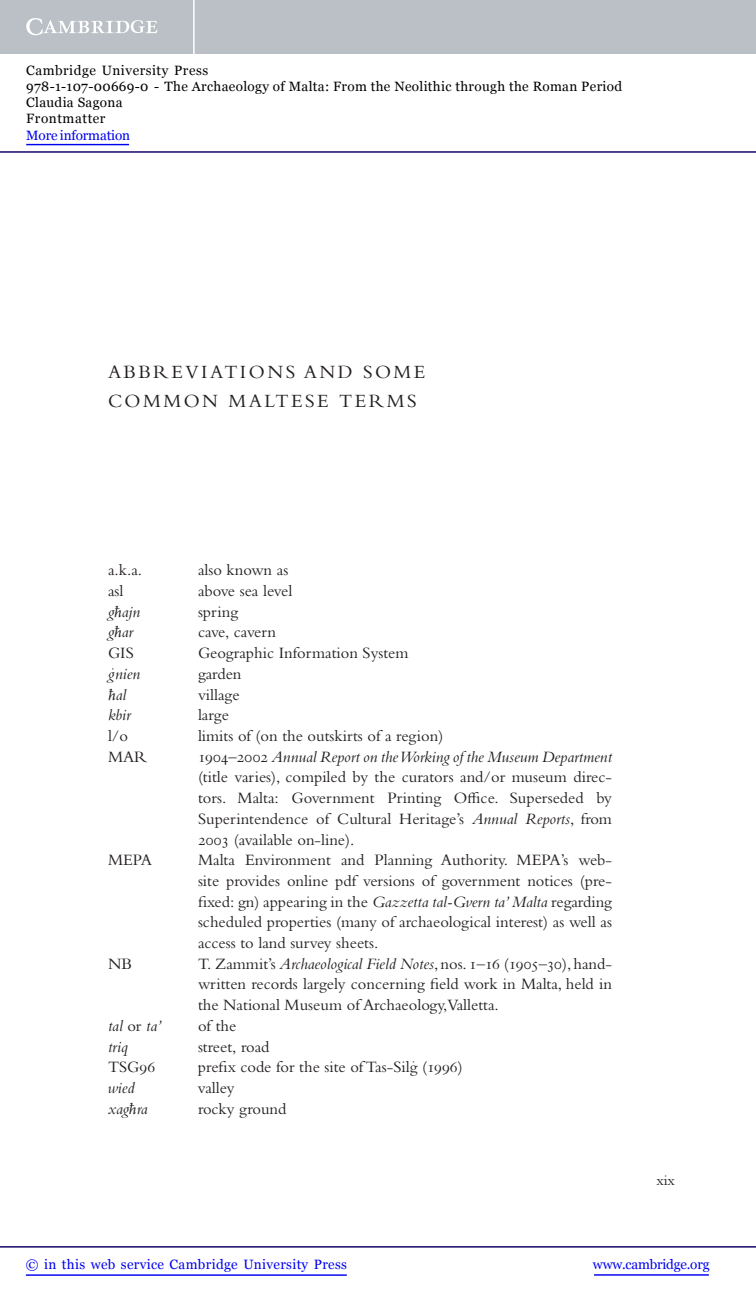
<style>
.page{position:relative;width:756px;height:1298px;background:#fff}
.page>*{position:absolute;margin:0;border:0;box-sizing:border-box;transform-origin:0 0}
.t1{font:19.5px/28.5px "Bembo Std";letter-spacing:.125em;color:#231f20}
.t2{font:16.5px/20.7px "Bembo Std";color:#231f20;text-align:justify}
.t3{font:italic 16.5px "Bembo Std";color:#231f20}
.t4{font:italic 16.5px "SP Atlantis";color:#231f20}
.t5{font:15px "Bembo Std";color:#231f20}
.t6{font:13.5px/16.2px "Georgia";letter-spacing:.025em;color:#000}
.t7{font:13.5px "Georgia";letter-spacing:.025em;color:#0000f1}
.t8{font:13.5px "Georgia";letter-spacing:-.015em;color:#0000f1}
.t9{font:13.5px "Georgia";letter-spacing:-.01em;color:#0000f1}
.s1{font-family:"Arno Pro"}
.s2{font-style:italic}
.s3{font-style:normal}
.s4{font-family:"SP Atlantis"}
</style>
<div class="page">
<div style="left:0;top:0;width:756px;height:54px;background:#bac0c6"></div>
<svg style="left:26px;top:18px;width:132px;height:17px"></svg>
<hr style="left:193px;top:0;width:2px;height:54px;background:#fff">
<hr style="left:0;top:151px;width:756px;height:2px;background:#150666">
<hr style="left:594px;top:1274px;width:115px;height:1px;background:#0000f1">
<hr style="left:0;top:1246px;width:756px;height:1px;background:#150666">
<hr style="left:26px;top:1274px;width:321px;height:1px;background:#0000f1">
<hr style="left:26px;top:144px;width:103px;height:1px;background:#0000f1">
<p class="t6" style="left:26px;top:62px;width:597px">Cambridge University Press<br>978-1-107-00669-0 - The Archaeology of Malta: From the Neolithic through the Roman Period Claudia Sagona<br>Frontmatter</p>
<p class="t9" style="left:26px;top:127px;width:105px">More information</p>
<p class="t1" style="left:108px;top:359px;width:315px">ABBREVIATIONS AND SOME<br>COMMON MALTE SE TERMS</p>
<p class="t2" style="left:108px;top:561px;width:36px">a.k.a.</p>
<p class="t2" style="left:198px;top:561px;width:92px">also known as</p>
<p class="t2" style="left:108px;top:582px;width:17px">asl</p>
<p class="t2" style="left:198px;top:582px;width:96px">above sea level</p>
<p class="t3" style="left:108px;top:605px;width:34px">g<span class="s1">ħ</span>ajn</p>
<p class="t2" style="left:198px;top:602px;width:42px">spring</p>
<p class="t3" style="left:108px;top:626px;width:27px">g<span class="s1">ħ</span>ar</p>
<p class="t2" style="left:198px;top:623px;width:80px">cave, cavern</p>
<p class="t2" style="left:108px;top:644px;width:27px">GIS</p>
<p class="t2" style="left:198px;top:644px;width:212px">Geographic Information System</p>
<p class="t3" style="left:108px;top:667px;width:34px">g nien</p>
<p class="t4" style="left:117px;top:667px;width:6px">?</p>
<p class="t2" style="left:198px;top:665px;width:45px">garden</p>
<p class="t3" style="left:108px;top:688px;width:20px"><span class="s1">ħ</span>al</p>
<p class="t2" style="left:198px;top:685px;width:43px">village</p>
<p class="t3" style="left:108px;top:709px;width:24px">kbir</p>
<p class="t2" style="left:198px;top:706px;width:32px">large</p>
<p class="t2" style="left:108px;top:727px;width:22px">l/o</p>
<p class="t2" style="left:198px;top:727px;width:247px">limits of (on the outskirts of a region)</p>
<p class="t2" style="left:108px;top:747px;width:36px">MAR</p>
<p class="t2" style="left:198px;top:747px;width:416px">1904–2002 <span class="s2">Annual Report on the Working of the Museum Department </span>(title varies), compiled by the curators and/or museum direc&shy;tors. Malta: Government Printing Office. Superseded by Superintendence of Cultural Heritage’s <span class="s2">Annual Reports</span> , from 2003 (available on-line).</p>
<p class="t2" style="left:108px;top:851px;width:46px">ME PA</p>
<p class="t2" style="left:198px;top:851px;width:416px">Malta Environment and Planning Authority. MEPA’s web&shy;site provides online pdf versions of government notices (pre&shy;fixed: gn) appearing in the <span class="s2">Gazzetta tal-Gvern ta’ Malta</span> regarding scheduled properties (many of archaeological interest) as well as access to land survey sheets.</p>
<p class="t2" style="left:108px;top:954px;width:23px">NB</p>
<p class="t2" style="left:198px;top:954px;width:415px">T. Zammit’s <span class="s2">Archaeological Field Notes</span> , nos. 1–16 (1905–30), hand&shy;written records largely concerning field work in Malta, held in the National Museum of Archaeology,Valletta.</p>
<p class="t3" style="left:108px;top:1019px;width:55px">tal <span class="s3">or</span> ta’</p>
<p class="t2" style="left:198px;top:1016px;width:40px">of the</p>
<p class="t3" style="left:108px;top:1040px;width:22px">triq</p>
<p class="t2" style="left:198px;top:1037px;width:73px">street, road</p>
<p class="t2" style="left:108px;top:1058px;width:49px">TSG96</p>
<p class="t2" style="left:198px;top:1058px;width:266px">prefix code for the site of Tas-Silg <span class="s4">?</span>(1996)</p>
<p class="t3" style="left:108px;top:1081px;width:28px">wied</p>
<p class="t2" style="left:198px;top:1079px;width:38px">valley</p>
<p class="t3" style="left:108px;top:1102px;width:41px">xag<span class="s1">ħ</span>ra</p>
<p class="t2" style="left:198px;top:1099px;width:90px">rocky ground</p>
<p class="t5" style="left:656px;top:1175px;width:20px">xix</p>
<p class="t7" style="left:26px;top:1256px;width:323px">© in this web service Cambridge University Press</p>
<p class="t8" style="left:593px;top:1256px;width:118px">www.cambridge.org</p>
</div>
